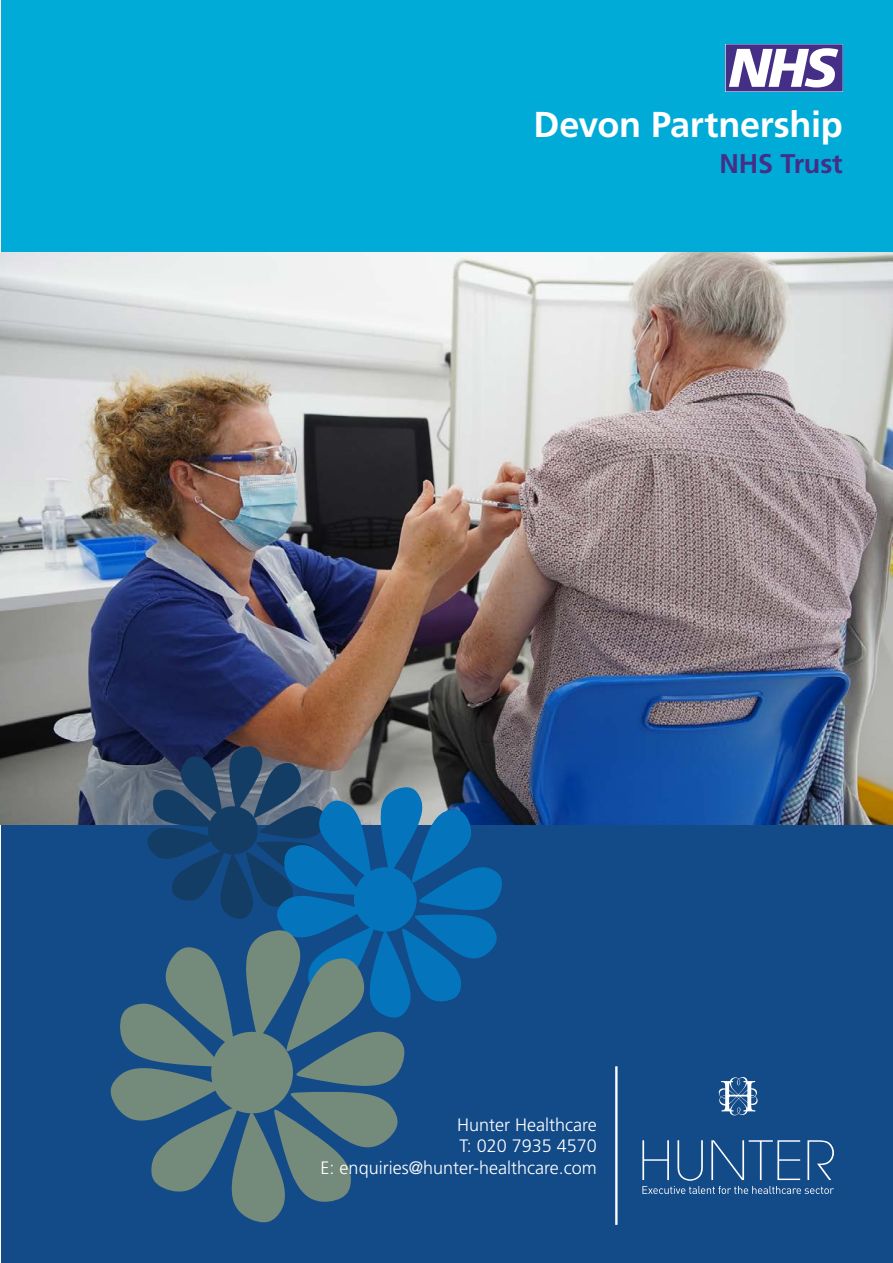
<style>
.page{position:relative;width:893px;height:1263px;background:#fff}
.page>*{position:absolute;margin:0;border:0;box-sizing:border-box;transform-origin:0 0}
.t1{font:700 36px "Frutiger LT Std";letter-spacing:-.01em;color:#fff}
.t2{font:700 27px "Frutiger LT Std";letter-spacing:-.005em;color:#452e86}
.t3{font:300 18px/21.6px "Frutiger LT Std";color:#fff;text-align:right}
</style>
<div class="page">
<div style="left:1px;top:0;width:892px;height:252px;background:#00abd7"></div>
<div style="left:1px;top:824px;width:892px;height:439px;background:#134a88"></div>
<svg style="left:726px;top:44px;width:117px;height:47px;background:#9c90bf"></svg>
<img style="left:1px;top:252px;width:892px;height:572px">
<svg style="left:109px;top:746px;width:393px;height:476px"></svg>
<div style="left:211px;top:1032px;width:82px;height:81px;background:#748a7b;border-radius:50%"></div>
<hr style="left:615px;top:1066px;width:2px;height:159px;background:#fff">
<svg style="left:719px;top:1077px;width:39px;height:38px"></svg>
<svg style="left:642px;top:1140px;width:192px;height:54px"></svg>
<h1 class="t1" style="left:533px;top:104px;width:311px">Devon Partnership</h1>
<h2 class="t2" style="left:719px;top:148px;width:125px">NHS Trust</h2>
<p class="t3" style="left:321px;top:1114px;width:278px">Hunter Healthcare<br>T: 020 7935 4570<br>E: enquiries@hunter-healthcare.com</p>
</div>
